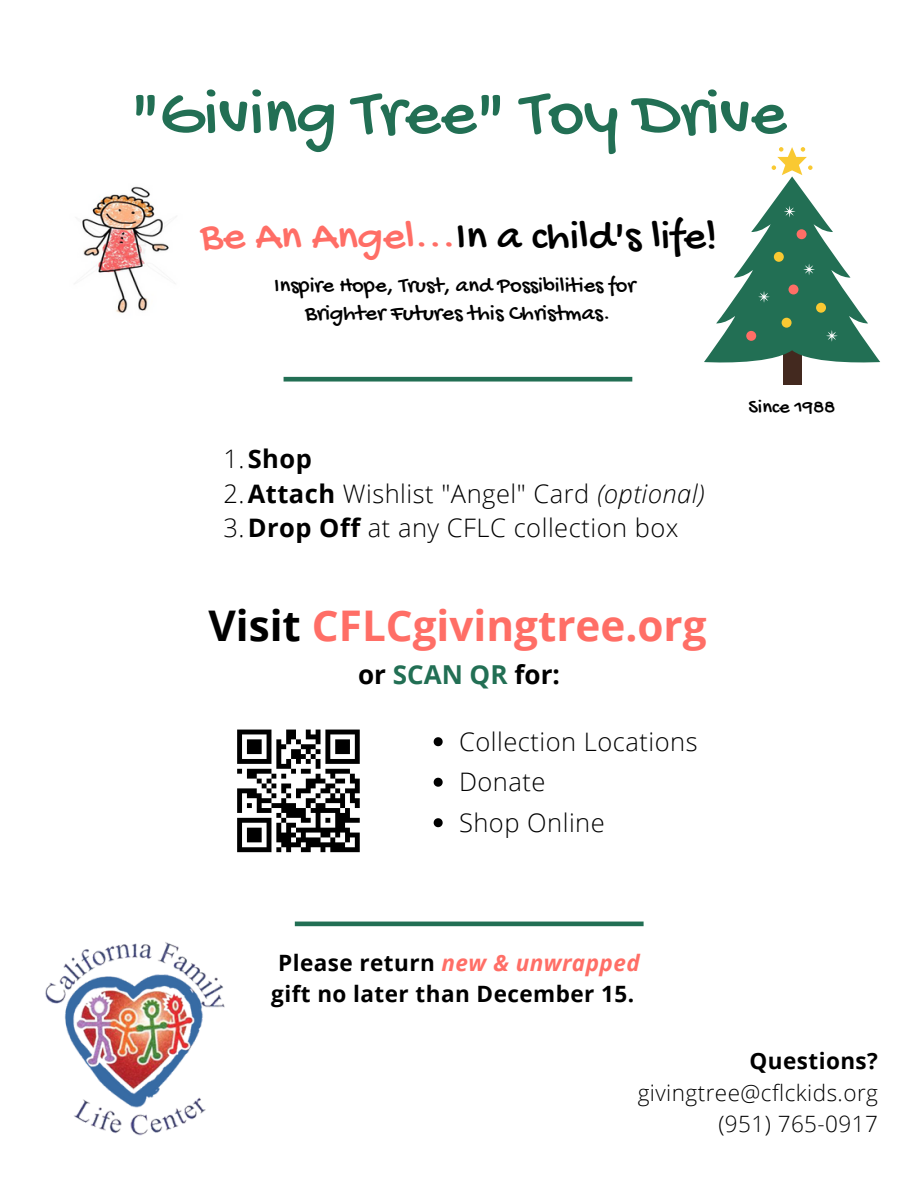
<style>
.page{position:relative;width:918px;height:1188px;background:#fff}
.page>*{position:absolute;margin:0;border:0;box-sizing:border-box;transform-origin:0 0}
.t1{font:69.6px "Gochi Hand";color:#226f54}
.t2{font:43.5px "Gochi Hand";color:#000}
.t3{font:700 42.3px "Open Sans";color:#ff6e66}
.t4{font:700 26.1px "Open Sans";color:#000}
.t5{font:300 25.5px/34.8px "Open Sans";letter-spacing:.02em;color:#000}
.t6{font:23.25px "Gochi Hand";color:#000}
.t7{font:700 22.5px/31.5px "Open Sans";letter-spacing:.02em;color:#000;text-align:center}
.t8{font:22.5px "Gochi Hand";color:#000}
.t9{font:300 22.5px/31.5px "Open Sans";letter-spacing:.02em;color:#000;text-align:right}
.t10{font:20.55px "Gochi Hand";color:#000}
.s1{color:#ff6e66}
.s2{font-weight:700}
.s3{font-style:italic}
.s4{color:#000}
.s5{color:#226f54}
.s6{font-style:italic;color:#ff6e66}
</style>
<div class="page">
<svg style="left:237px;top:730px;width:123px;height:122px"></svg>
<div style="left:330px;top:847px;width:30px;height:5px;background:#000"></div>
<svg style="left:434px;top:737px;width:9px;height:9px"></svg>
<svg style="left:434px;top:778px;width:9px;height:9px"></svg>
<svg style="left:434px;top:818px;width:9px;height:9px"></svg>
<div style="left:783px;top:338px;width:19px;height:46px;background:#43291f"></div>
<svg style="left:704px;top:147px;width:176px;height:216px"></svg>
<img style="left:82px;top:186px;width:87px;height:127px">
<img style="left:45px;top:942px;width:180px;height:194px">
<hr style="left:295px;top:922px;width:349px;height:4px;background:#226f54">
<hr style="left:284px;top:377px;width:348px;height:4px;background:#226f54">
<h1 class="t1" style="left:131px;top:78px;width:657px">"Giving Tree" Toy Drive</h1>
<h2 class="t2" style="left:201px;top:214px;width:518px"><span class="s1">Be An Angel...</span>In a child's life!</h2>
<p class="t8" style="left:274px;top:274px;width:363px">Inspire Hope, Trust, and Possibilities for</p>
<p class="t6" style="left:305px;top:302px;width:307px">Brighter Futures this Christmas.</p>
<p class="t5" style="left:224px;top:440px;width:483px">1.<span class="s2">Shop<br></span>2.<span class="s2">Attach</span> Wishlist "Angel" Card <span class="s3">(optional)<br></span>3.<span class="s2">Drop Off</span> at any CFLC collection box</p>
<h3 class="t3" style="left:208px;top:596px;width:500px"><span class="s4">Visit</span> CFLCgivingtree.org</h3>
<p class="t4" style="left:358px;top:656px;width:203px">or <span class="s5">SCAN QR</span> for:</p>
<p class="t5" style="left:459px;top:721px;width:240px;line-height:40.5px">Collection Locations<br>Donate<br>Shop Online</p>
<p class="t10" style="left:748px;top:396px;width:89px">Since 1988</p>
<p class="t7" style="left:271px;top:946px;width:370px">Please return <span class="s6">new &amp; unwrapped </span>gift no later than December 15.</p>
<p class="t7" style="left:750px;top:1045px;width:130px">Questions?</p>
<p class="t9" style="left:638px;top:1076px;width:242px">givingtree@cflckids.org (951) 765-0917</p>
</div>
